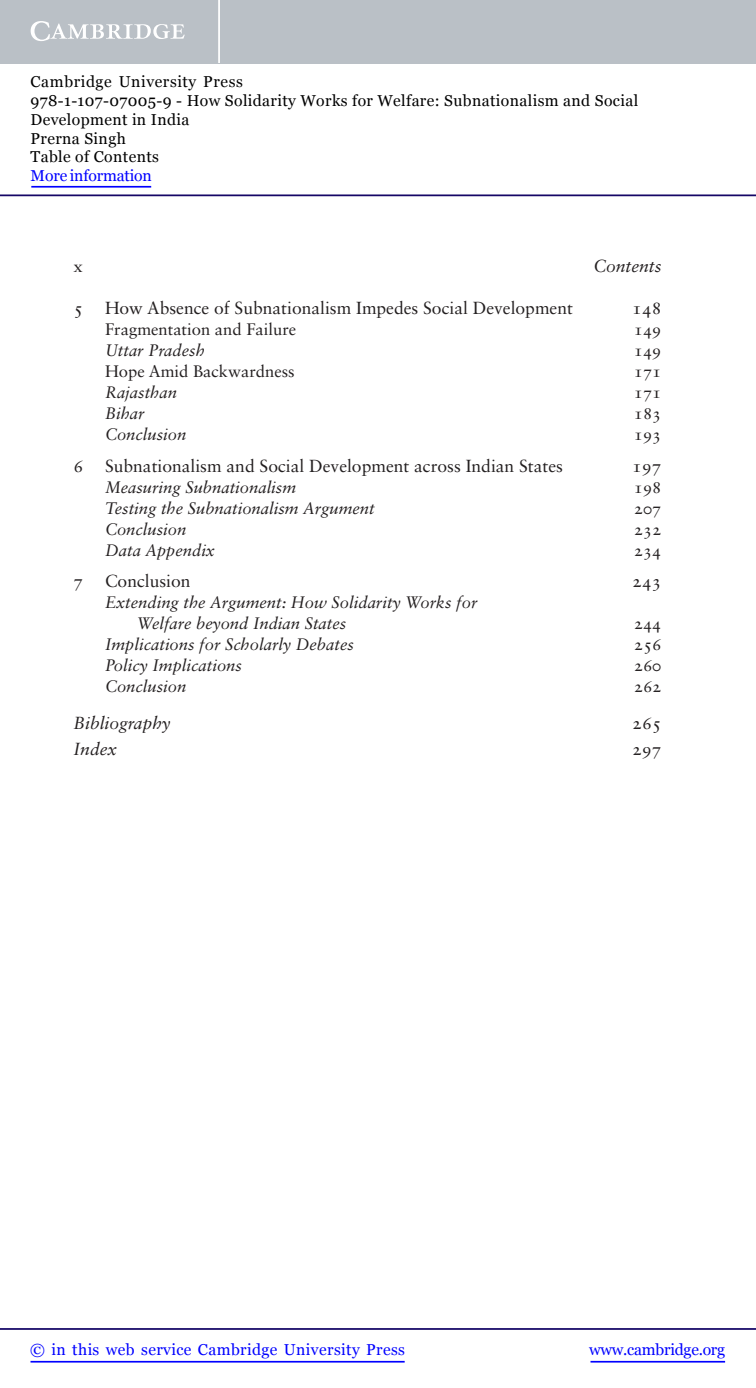
<style>
.page{position:relative;width:756px;height:1388px;background:#fff}
.page>*{position:absolute;margin:0;border:0;box-sizing:border-box;transform-origin:0 0}
.t1{font:17.5px "Sabon LT Std";color:#231f20}
.t2{font:italic 17.5px "Sabon LT Std";color:#231f20}
.t3{font:italic 16.62px/21px "Sabon LT Std";color:#231f20}
.t4{font:16.62px "Sabon LT Std";color:#231f20}
.t5{font:15.75px/18.7px "Georgia";letter-spacing:.025em;color:#000}
.t6{font:15.75px "Georgia";letter-spacing:.025em;color:#00f}
.t7{font:15.75px "Georgia";letter-spacing:-.015em;color:#00f}
.t8{font:15.75px "Georgia";letter-spacing:-.01em;color:#00f}
</style>
<div class="page">
<hr style="left:591px;top:1361px;width:134px;height:1px;background:#00f">
<hr style="left:0;top:1328px;width:756px;height:2px;background:#150666">
<hr style="left:31px;top:1361px;width:374px;height:1px;background:#00f">
<div style="left:0;top:0;width:756px;height:63px;background:#bac0c6"></div>
<svg style="left:31px;top:21px;width:154px;height:20px"></svg>
<hr style="left:218px;top:0;width:2px;height:63px;background:#fff">
<hr style="left:0;top:194px;width:756px;height:2px;background:#150666">
<hr style="left:31px;top:186px;width:120px;height:2px;background:#00f">
<p class="t5" style="left:31px;top:73px;width:609px">Cambridge University Press<br>978-1-107-07005-9 - How Solidarity Works for Welfare: Subnationalism and Social<br>Development in India<br>Prerna Singh<br>Table of Contents</p>
<p class="t8" style="left:31px;top:166px;width:123px">More information</p>
<p class="t4" style="left:74px;top:256px;width:11px">x</p>
<p class="t2" style="left:593px;top:256px;width:70px">Contents</p>
<p class="t1" style="left:74px;top:298px;width:501px">5 How Absence of Subnationalism Impedes Social Development</p>
<p class="t1" style="left:632px;top:298px;width:31px">148</p>
<p class="t4" style="left:105px;top:319px;width:193px">Fragmentation and Failure</p>
<p class="t4" style="left:634px;top:319px;width:29px">149</p>
<p class="t3" style="left:105px;top:340px;width:101px">Uttar Pradesh</p>
<p class="t4" style="left:634px;top:340px;width:29px">149</p>
<p class="t4" style="left:105px;top:361px;width:191px">Hope Amid Backwardness</p>
<p class="t4" style="left:634px;top:361px;width:29px">171</p>
<p class="t3" style="left:105px;top:382px;width:74px">Rajasthan</p>
<p class="t4" style="left:634px;top:382px;width:29px">171</p>
<p class="t3" style="left:105px;top:403px;width:41px">Bihar</p>
<p class="t4" style="left:634px;top:403px;width:29px">183</p>
<p class="t3" style="left:105px;top:424px;width:83px">Conclusion</p>
<p class="t4" style="left:634px;top:424px;width:29px">193</p>
<p class="t1" style="left:74px;top:455px;width:491px">6 Subnationalism and Social Development across Indian States</p>
<p class="t1" style="left:632px;top:455px;width:31px">197</p>
<p class="t3" style="left:105px;top:476px;width:193px">Measuring Subnationalism</p>
<p class="t4" style="left:634px;top:477px;width:29px">198</p>
<p class="t3" style="left:105px;top:497px;width:271px">Testing the Subnationalism Argument</p>
<p class="t4" style="left:634px;top:498px;width:29px">207</p>
<p class="t3" style="left:105px;top:518px;width:83px">Conclusion</p>
<p class="t4" style="left:634px;top:519px;width:29px">232</p>
<p class="t3" style="left:105px;top:539px;width:112px">Data Appendix</p>
<p class="t4" style="left:634px;top:540px;width:29px">234</p>
<p class="t1" style="left:74px;top:571px;width:119px">7 Conclusion</p>
<p class="t1" style="left:632px;top:571px;width:31px">243</p>
<p class="t3" style="left:137px;top:592px;width:343px;text-indent:-32px">Extending the Argument: How Solidarity Works for<br>Welfare beyond Indian States</p>
<p class="t4" style="left:634px;top:613px;width:29px">244</p>
<p class="t3" style="left:105px;top:634px;width:250px">Implications for Scholarly Debates</p>
<p class="t4" style="left:634px;top:634px;width:29px">256</p>
<p class="t3" style="left:105px;top:655px;width:139px">Policy Implications</p>
<p class="t4" style="left:634px;top:655px;width:29px">260</p>
<p class="t3" style="left:105px;top:676px;width:83px">Conclusion</p>
<p class="t4" style="left:634px;top:676px;width:29px">262</p>
<p class="t2" style="left:74px;top:713px;width:98px">Bibliography</p>
<p class="t1" style="left:632px;top:712px;width:31px">265</p>
<p class="t2" style="left:74px;top:739px;width:45px">Index</p>
<p class="t1" style="left:632px;top:739px;width:31px">297</p>
<p class="t6" style="left:30px;top:1339px;width:376px">© in this web service Cambridge University Press</p>
<p class="t7" style="left:589px;top:1339px;width:137px">www.cambridge.org</p>
</div>
